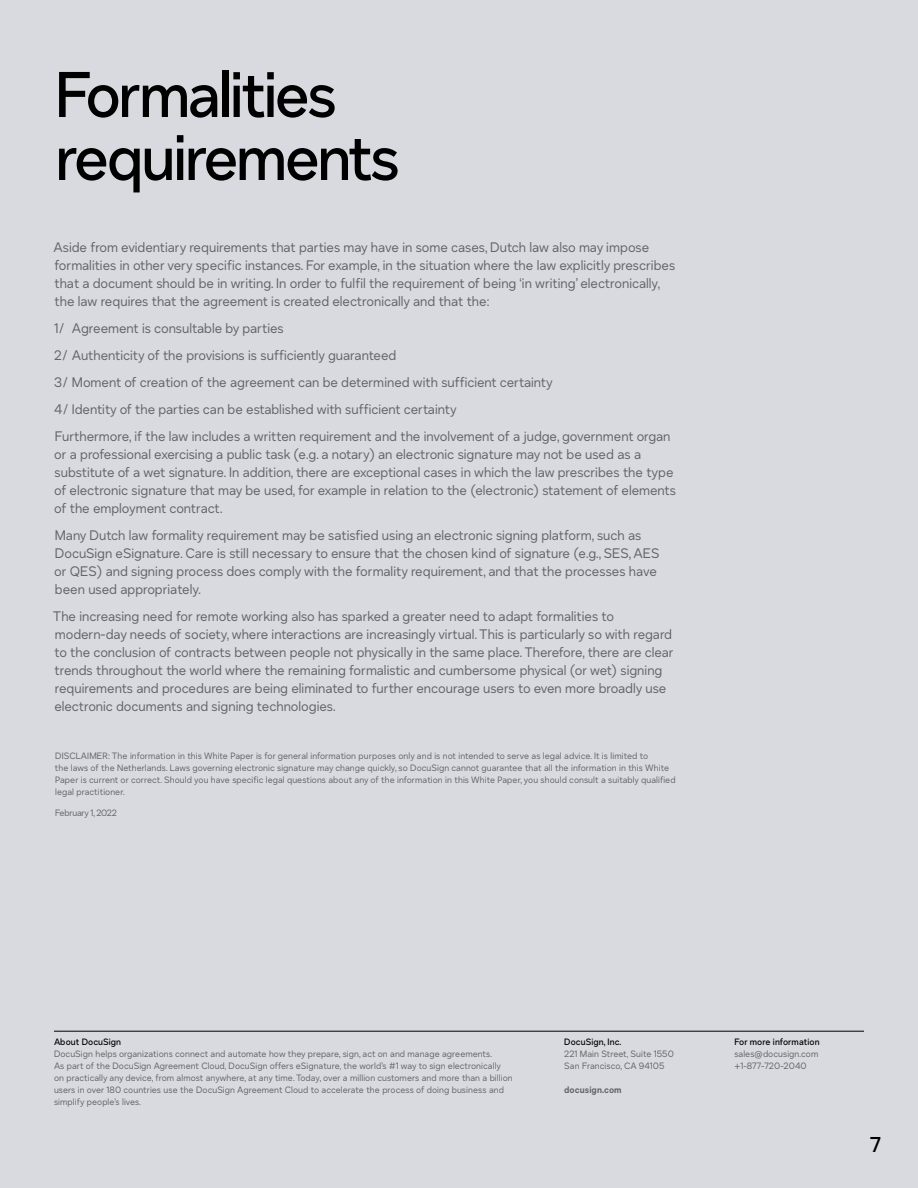
<style>
.page{position:relative;width:918px;height:1188px;background:#d9d9e0}
.page>*{position:absolute;margin:0;border:0;box-sizing:border-box;transform-origin:0 0}
.t1{font:500 63px/63px "DS Indigo";letter-spacing:-.04em;color:#000}
.t2{font:500 21px "DS Indigo";color:#000}
.t3{font:13.5px/18px "DS Indigo";letter-spacing:-.005em;color:#636466}
.t4{font:9px/12px "DS Indigo";letter-spacing:.005em;color:#636466}
.t5{font:500 9px "DS Indigo";letter-spacing:.005em;color:#000}
.t6{font:9px "DS Indigo";letter-spacing:-.02em;color:#636466}
.t7{font:700 9px "DS Indigo";letter-spacing:.005em;color:#636466}
</style>
<div class="page">
<hr style="left:54px;top:1031px;width:810px;height:1px;background:#000">
<h1 class="t1" style="left:55px;top:64px;width:346px">Formalities requirements</h1>
<p class="t3" style="left:54px;top:238px;width:623px">Aside from evidentiary requirements that parties may have in some cases, Dutch law also may impose formalities in other very specific instances. For example, in the situation where the law explicitly prescribes that a document should be in writing. In order to fulfil the requirement of being ‘in writing’ electronically, the law requires that the agreement is created electronically and that the:</p>
<p class="t3" style="left:54px;top:315px;width:618px;line-height:27px">1/ Agreement is consultable by parties<br>2/ Authenticity of the provisions is sufficiently guaranteed<br>3/ Moment of creation of the agreement can be determined with sufficient certainty<br>4/ Identity of the parties can be established with sufficient certainty<br>Furthermore, if the law includes a written requirement and the involvement of a judge, government organ</p>
<p class="t3" style="left:54px;top:445px;width:623px">or a professional exercising a public task (e.g. a notary) an electronic signature may not be used as a substitute of a wet signature. In addition, there are exceptional cases in which the law prescribes the type of electronic signature that may be used, for example in relation to the (electronic) statement of elements of the employment contract.</p>
<p class="t3" style="left:54px;top:526px;width:607px">Many Dutch law formality requirement may be satisfied using an electronic signing platform, such as DocuSign eSignature. Care is still necessary to ensure that the chosen kind of signature (e.g., SES, AES or QES) and signing process does comply with the formality requirement, and that the processes have been used appropriately.</p>
<p class="t3" style="left:53px;top:607px;width:622px">The increasing need for remote working also has sparked a greater need to adapt formalities to modern-day needs of society, where interactions are increasingly virtual. This is particularly so with regard to the conclusion of contracts between people not physically in the same place. Therefore, there are clear trends throughout the world where the remaining formalistic and cumbersome physical (or wet) signing requirements and procedures are being eliminated to further encourage users to even more broadly use electronic documents and signing technologies.</p>
<p class="t4" style="left:55px;top:750px;width:622px">DISCLAIMER: The information in this White Paper is for general information purposes only and is not intended to serve as legal advice. It is limited to<br>the laws of the Netherlands. Laws governing electronic signature may change quickly, so DocuSign cannot guarantee that all the information in this White Paper is current or correct. Should you have specific legal questions about any of the information in this White Paper, you should consult a suitably qualified legal practitioner.</p>
<p class="t6" style="left:55px;top:807px;width:63px">February 1, 2022</p>
<p class="t5" style="left:54px;top:1036px;width:69px">About DocuSign</p>
<p class="t4" style="left:54px;top:1048px;width:460px">DocuSign helps organizations connect and automate how they prepare, sign, act on and manage agreements.<br>As part of the DocuSign Agreement Cloud, DocuSign offers eSignature, the world’s #1 way to sign electronically on practically any device, from almost anywhere, at any time. Today, over a million customers and more than a billion users in over 180 countries use the DocuSign Agreement Cloud to accelerate the process of doing business and simplify people’s lives.</p>
<p class="t5" style="left:564px;top:1036px;width:59px">DocuSign, Inc.</p>
<p class="t4" style="left:564px;top:1048px;width:111px">221 Main Street, Suite 1550<br>San Francisco, CA 94105</p>
<p class="t7" style="left:564px;top:1084px;width:59px">docusign.com</p>
<p class="t5" style="left:734px;top:1036px;width:87px">For more information</p>
<p class="t4" style="left:734px;top:1048px;width:85px">sales@docusign.com +1-877-720-2040</p>
<h2 class="t2" style="left:870px;top:1131px;width:16px">77</h2>
</div>
